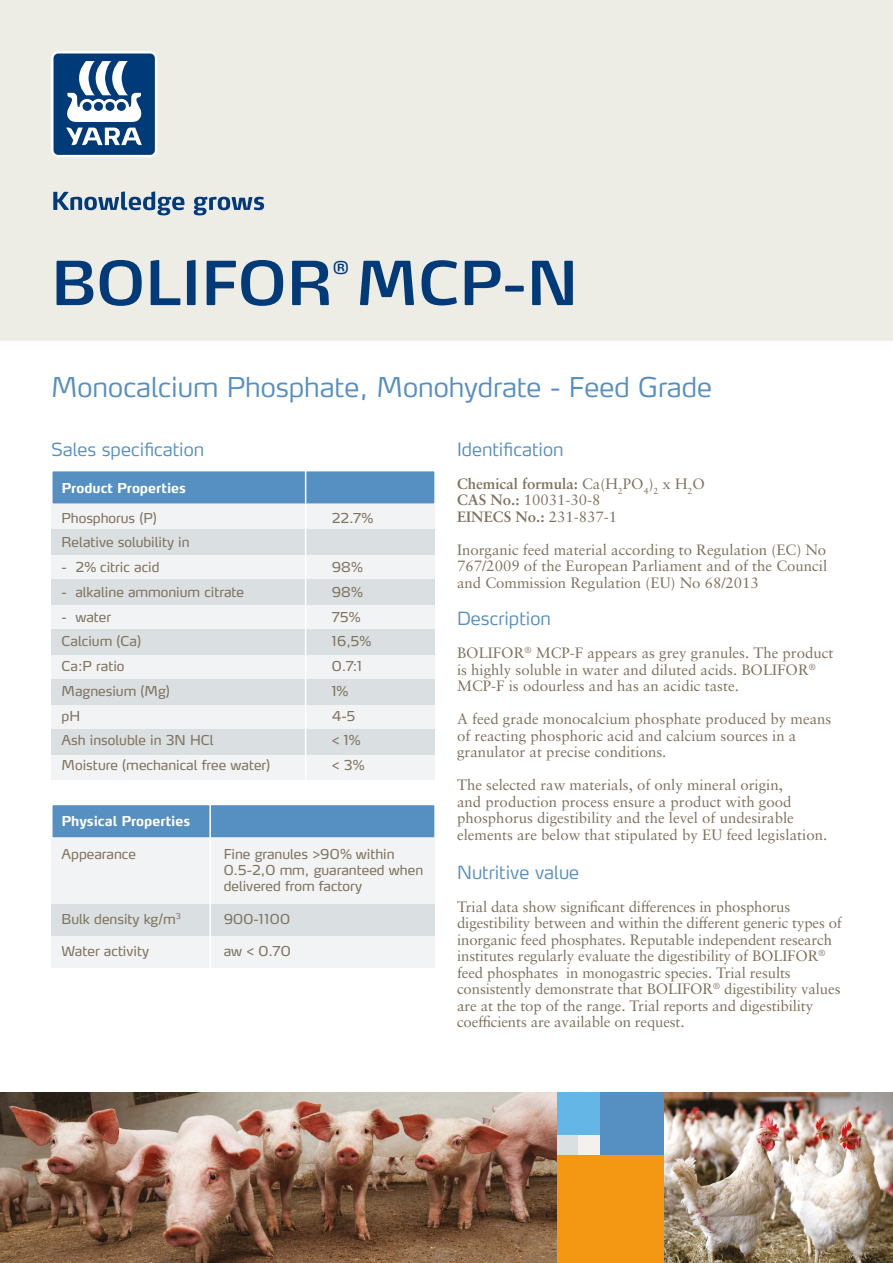
<style>
.page{position:relative;width:893px;height:1263px;background:#fff}
.page>*{position:absolute;margin:0;border:0;box-sizing:border-box;transform-origin:0 0}
.t1{font:600 60px "Yara Max LF";color:#003a78}
.t2{font:300 27px "Yara Max LF";color:#568fc2}
.t3{font:300 18px "Max LF";color:#568fc2}
.t4{font:300 18px "Yara Max LF";color:#568fc2}
.t5{font:600 17.55px "Yara Max LF";color:#003a78}
.t6{font:15px/16.5px "Sabon LT Pro";color:#80715d}
.t7{font:700 15px/16.5px "Sabon LT Pro";color:#80715d}
.t8{font:13.5px/16.2px "Yara Max LF";color:#80715d}
.t9{font:700 13.5px "Yara Max LF";color:#fff}
.s1{font-weight:400}
</style>
<div class="page">
<img style="left:0;top:1092px;width:558px;height:171px">
<img style="left:664px;top:1092px;width:229px;height:171px">
<div style="left:558px;top:1135px;width:21px;height:21px;background:#dadfe1"></div>
<div style="left:579px;top:1135px;width:21px;height:21px;background:#f4f0ee"></div>
<div style="left:558px;top:1092px;width:42px;height:43px;background:#64b6e7"></div>
<div style="left:600px;top:1092px;width:64px;height:64px;background:#568fc2"></div>
<div style="left:558px;top:1156px;width:106px;height:107px;background:#f49712"></div>
<div style="left:0;top:0;width:893px;height:340px;background:#edece5"></div>
<svg style="left:53px;top:191px;width:211px;height:24px"></svg>
<svg style="left:51px;top:51px;width:106px;height:106px;background:#597fa7"></svg>
<div style="left:51px;top:470px;width:385px;height:35px;background:#568fc2;border:2px solid #fff"></div>
<div style="left:51px;top:804px;width:385px;height:35px;background:#568fc2;border:2px solid #fff"></div>
<div style="left:52px;top:504px;width:383px;height:26px;background:#f1f3f4"></div>
<div style="left:52px;top:838px;width:383px;height:66px;background:#f1f3f4"></div>
<div style="left:52px;top:654px;width:383px;height:25px;background:#f1f3f4"></div>
<div style="left:52px;top:554px;width:383px;height:26px;background:#f1f3f4"></div>
<div style="left:52px;top:936px;width:383px;height:31px;background:#f1f3f4"></div>
<div style="left:52px;top:704px;width:383px;height:25px;background:#f1f3f4"></div>
<div style="left:52px;top:604px;width:383px;height:26px;background:#f1f3f4"></div>
<div style="left:52px;top:754px;width:383px;height:25px;background:#f1f3f4"></div>
<div style="left:52px;top:529px;width:383px;height:26px;background:#dadfe1"></div>
<div style="left:52px;top:904px;width:383px;height:31px;background:#dadfe1"></div>
<div style="left:52px;top:679px;width:383px;height:25px;background:#dadfe1"></div>
<div style="left:52px;top:579px;width:383px;height:26px;background:#dadfe1"></div>
<div style="left:52px;top:729px;width:383px;height:25px;background:#dadfe1"></div>
<div style="left:52px;top:629px;width:383px;height:26px;background:#dadfe1"></div>
<hr style="left:305px;top:470px;width:1px;height:313px;background:#fff">
<hr style="left:209px;top:804px;width:2px;height:165px;background:#fff">
<h1 class="t1" style="left:51px;top:245px;width:529px">BOLIFOR MCP-N</h1>
<p class="t5" style="left:333px;top:257px;width:18px">®</p>
<h2 class="t2" style="left:51px;top:370px;width:663px">Monocalcium Phosphate, Monohydrate - Feed Grade</h2>
<p class="t3" style="left:51px;top:438px;width:155px">Sales specification</p>
<p class="t3" style="left:457px;top:438px;width:108px">Identification</p>
<p class="t7" style="left:457px;top:475px;width:249px">Chemical formula: <span class="s1">Ca(H</span><sub>2</sub><span class="s1">PO</span><sub>4</sub><span class="s1">)</span><sub>2</sub> <span class="s1">x H</span><sub>2</sub><span class="s1">O<br></span>CAS No.: <span class="s1">10031-30-8<br></span>EINECS No.: <span class="s1">231-837-1</span></p>
<p class="t6" style="left:457px;top:541px;width:372px;text-align:justify">Inorganic feed material according to Regulation (EC) No 767/2009 of the European Parliament and of the Council and Commission Regulation (EU) No 68/2013</p>
<p class="t4" style="left:457px;top:607px;width:95px">Description</p>
<p class="t6" style="left:457px;top:644px;width:378px">BOLIFOR<sup>®</sup> MCP-F appears as grey granules. The product is highly soluble in water and diluted acids. BOLIFOR<sup>®<br></sup>MCP-F is odourless and has an acidic taste.</p>
<p class="t6" style="left:457px;top:710px;width:376px">A feed grade monocalcium phosphate produced by means of reacting phosphoric acid and calcium sources in a granulator at precise conditions.</p>
<p class="t6" style="left:457px;top:776px;width:372px">The selected raw materials, of only mineral origin,<br>and production process ensure a product with good phosphorus digestibility and the level of undesirable elements are below that stipulated by EU feed legislation.</p>
<p class="t4" style="left:457px;top:861px;width:124px">Nutritive value</p>
<p class="t6" style="left:457px;top:898px;width:386px">Trial data show significant differences in phosphorus digestibility between and within the different generic types of inorganic feed phosphates. Reputable independent research institutes regularly evaluate the digestibility of BOLIFOR<sup>® </sup>feed phosphates in monogastric species. Trial results consistently demonstrate that BOLIFOR<sup>®</sup> digestibility values are at the top of the range. Trial reports and digestibility coefficients are available on request.</p>
<p class="t9" style="left:62px;top:479px;width:126px">Product Properties</p>
<p class="t8" style="left:62px;top:509px;width:97px">Phosphorus (P)</p>
<p class="t8" style="left:332px;top:509px;width:43px">22.7%</p>
<p class="t8" style="left:62px;top:534px;width:129px">Relative solubility in</p>
<p class="t8" style="left:62px;top:559px;width:99px">- 2% citric acid</p>
<p class="t8" style="left:332px;top:559px;width:33px">98%</p>
<p class="t8" style="left:62px;top:583px;width:184px">- alkaline ammonium citrate</p>
<p class="t8" style="left:332px;top:583px;width:33px">98%</p>
<p class="t8" style="left:62px;top:608px;width:51px">- water</p>
<p class="t8" style="left:332px;top:608px;width:30px">75%</p>
<p class="t8" style="left:62px;top:633px;width:81px">Calcium (Ca)</p>
<p class="t8" style="left:332px;top:633px;width:41px">16,5%</p>
<p class="t8" style="left:62px;top:658px;width:64px">Ca:P ratio</p>
<p class="t8" style="left:332px;top:658px;width:32px">0.7:1</p>
<p class="t8" style="left:62px;top:682px;width:110px">Magnesium (Mg)</p>
<p class="t8" style="left:332px;top:682px;width:18px">1%</p>
<p class="t8" style="left:62px;top:707px;width:20px">pH</p>
<p class="t8" style="left:332px;top:707px;width:25px">4-5</p>
<p class="t8" style="left:62px;top:732px;width:153px">Ash insoluble in 3N HCl</p>
<p class="t8" style="left:332px;top:732px;width:30px">&lt; 1%</p>
<p class="t8" style="left:62px;top:757px;width:210px">Moisture (mechanical free water)</p>
<p class="t8" style="left:332px;top:757px;width:34px">&lt; 3%</p>
<p class="t9" style="left:62px;top:813px;width:130px">Physical Properties</p>
<p class="t8" style="left:62px;top:845px;width:76px">Appearance</p>
<p class="t8" style="left:224px;top:845px;width:201px">Fine granules &gt;90% within<br>0.5-2,0 mm, guaranteed when delivered from factory</p>
<p class="t8" style="left:62px;top:910px;width:121px">Bulk density kg/m<sup>3</sup></p>
<p class="t8" style="left:224px;top:910px;width:68px">900-1100</p>
<p class="t8" style="left:62px;top:943px;width:89px">Water activity</p>
<p class="t8" style="left:224px;top:943px;width:68px">aw &lt; 0.70</p>
</div>
